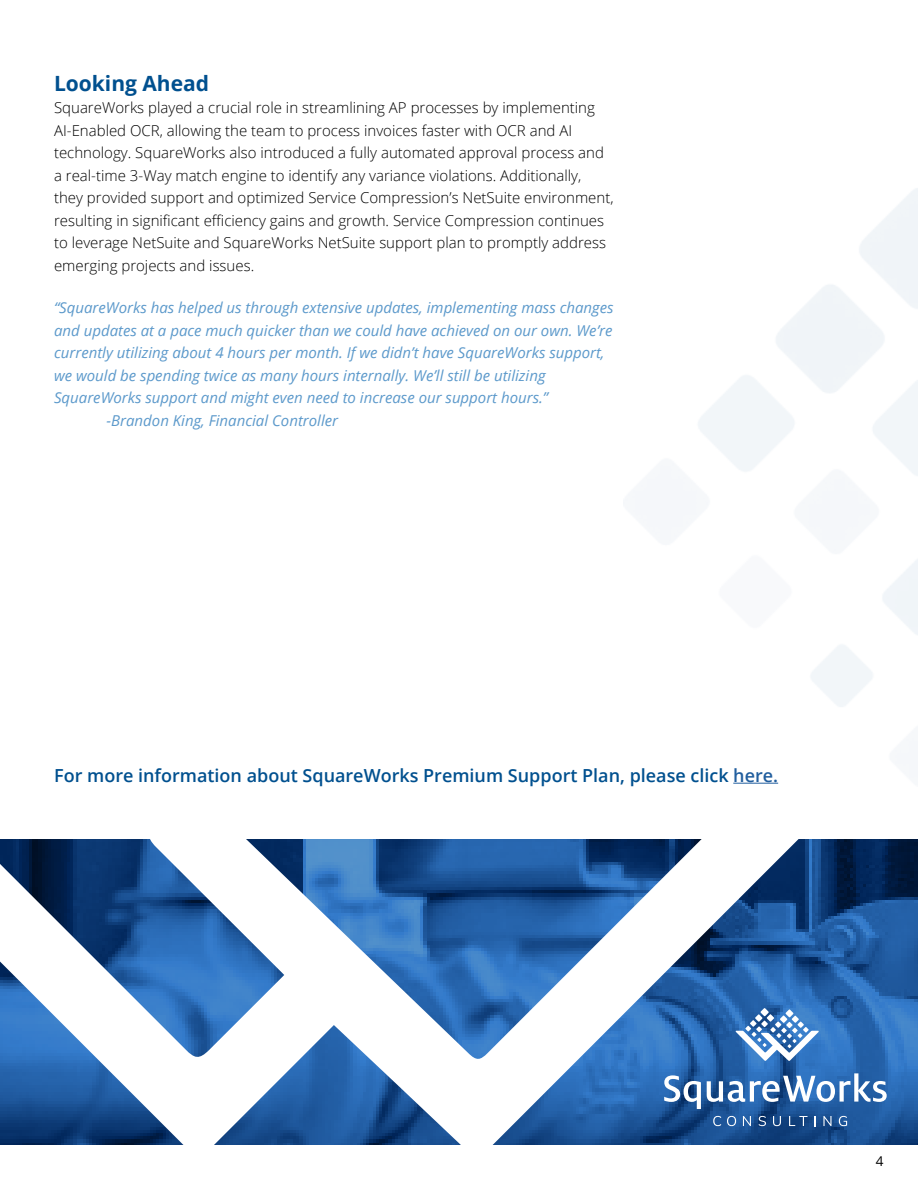
<style>
.page{position:relative;width:918px;height:1188px;background:#fff}
.page>*{position:absolute;margin:0;border:0;box-sizing:border-box;transform-origin:0 0}
.t1{font:700 21px "Open Sans";color:#00508f}
.t2{font:600 18px "Open Sans";color:#00508f}
.t3{font:300 15px/22.5px "Open Sans";color:#000}
.t4{font:italic 15px "Open Sans";color:#5c99cb}
.t5{font:13.5px "Open Sans";color:#000}
.s1{color:#215e9e}
</style>
<div class="page">
<svg style="left:824px;top:840px;width:94px;height:305px;background:#1d5495"></svg>
<svg style="left:0;top:839px;width:824px;height:306px"></svg>
<svg style="left:664px;top:1075px;width:37px;height:34px"></svg>
<svg style="left:707px;top:1073px;width:180px;height:29px"></svg>
<svg style="left:735px;top:1008px;width:84px;height:53px"></svg>
<svg style="left:713px;top:1116px;width:8px;height:10px"></svg>
<svg style="left:727px;top:1116px;width:9px;height:10px"></svg>
<svg style="left:743px;top:1116px;width:8px;height:10px"></svg>
<svg style="left:759px;top:1116px;width:7px;height:10px"></svg>
<svg style="left:773px;top:1116px;width:8px;height:10px"></svg>
<svg style="left:789px;top:1116px;width:19px;height:10px"></svg>
<svg style="left:823px;top:1116px;width:9px;height:10px"></svg>
<svg style="left:839px;top:1116px;width:8px;height:10px"></svg>
<img style="left:698px;top:188px;width:220px;height:596px">
<h1 class="t1" style="left:54px;top:68px;width:157px">Looking Ahead</h1>
<p class="t3" style="left:54px;top:96px;width:561px">SquareWorks played a crucial role in streamlining AP processes by implementing AI-Enabled OCR, allowing the team to process invoices faster with OCR and AI technology. SquareWorks also introduced a fully automated approval process and a real-time 3-Way match engine to identify any variance violations. Additionally, they provided support and optimized Service Compression’s NetSuite environment, resulting in significant efficiency gains and growth. Service Compression continues to leverage NetSuite and SquareWorks NetSuite support plan to promptly address emerging projects and issues.</p>
<p class="t4" style="left:54px;top:298px;width:561px">“SquareWorks has helped us through extensive updates, implementing mass changes</p>
<p class="t4" style="left:54px;top:320px;width:560px">and updates at a pace much quicker than we could have achieved on our own. We’re</p>
<p class="t4" style="left:54px;top:343px;width:552px">currently utilizing about 4 hours per month. If we didn’t have SquareWorks support,</p>
<p class="t4" style="left:54px;top:365px;width:493px">we would be spending twice as many hours internally. We’ll still be utilizing</p>
<p class="t4" style="left:54px;top:388px;width:496px">SquareWorks support and might even need to increase our support hours.”</p>
<p class="t4" style="left:107px;top:410px;width:233px">-Brandon King, Financial Controller</p>
<p class="t2" style="left:54px;top:763px;width:726px">For more information about SquareWorks Premium Support Plan, please click <span class="s1">here.</span></p>
<p class="t5" style="left:876px;top:1152px;width:9px">4</p>
</div>
